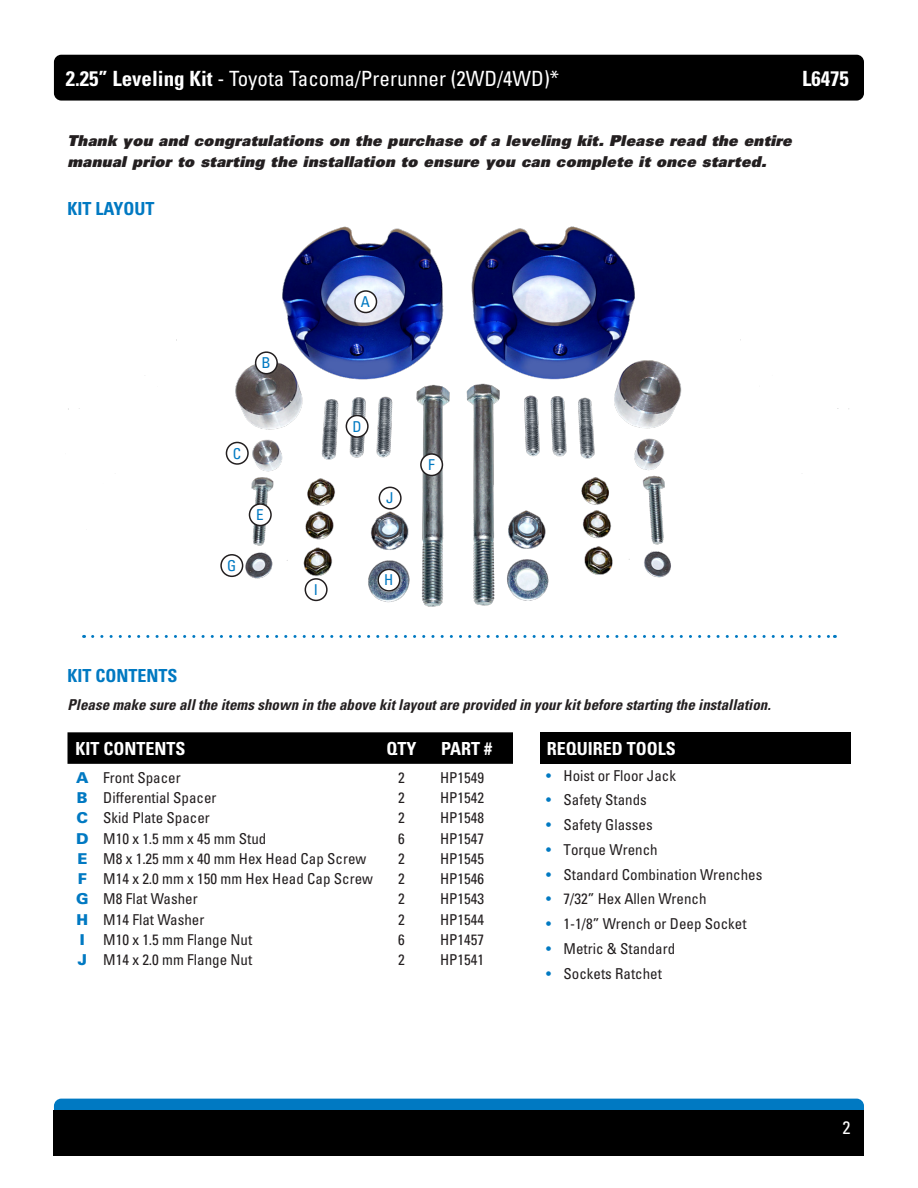
<style>
.page{position:relative;width:918px;height:1188px;background:#fff}
.page>*{position:absolute;margin:0;border:0;box-sizing:border-box;transform-origin:0 0}
.t1{font:condensed 21px "Univers LT Std";color:#fff}
.t2{font:700 condensed 21px "Univers LT Std";color:#fff}
.t3{font:700 condensed 18px "Univers LT Std";color:#fff}
.Step_Header{font:700 condensed 18px "Univers LT Std";color:#0079c2}
.t4{font:condensed 18px "Univers LT Std";color:#fff}
.Parts_List{font:condensed 15px "Univers LT Std";color:#231f20}
.Required_Tools_List{font:condensed 15px "Univers LT Std";color:#231f20}
.Extra_Bold_Header{font:15px/21px "Univers LT Std X Black Obl";letter-spacing:.025em;color:#231f20}
.Note{font:italic 700 condensed 15px "Univers LT Std";color:#231f20}
.t5{font:900 15px "Univers LT Std";color:#0079c2}
.Parts_List_Bullet{font:condensed 15px "Univers LT Std";color:#0079c2}
.Tools_List_Bullets{font:condensed 15px "Univers LT Std";color:#0079c2}
.s1{font-weight:700}
</style>
<div class="page">
<div style="left:54px;top:55px;width:810px;height:46px;background:#000;border-radius:7px"></div>
<div style="left:54px;top:1099px;width:810px;height:45px;background:#0079c2;border-radius:7px"></div>
<div style="left:54px;top:1110px;width:810px;height:46px;background:#000"></div>
<div style="left:68px;top:732px;width:445px;height:32px;background:#000"></div>
<div style="left:540px;top:732px;width:310px;height:32px;background:#000"></div>
<svg style="left:93px;top:635px;width:742px;height:3px"></svg>
<img style="left:68px;top:226px;width:781px;height:381px">
<div style="left:355px;top:291px;width:22px;height:22px;background:#fff;border-radius:50%"></div>
<div style="left:354px;top:290px;width:23px;height:23px;border:2px solid #231f20;border-radius:50%"></div>
<div style="left:256px;top:352px;width:21px;height:22px;background:#fff;border-radius:50%"></div>
<div style="left:255px;top:351px;width:23px;height:23px;border:2px solid #231f20;border-radius:50%"></div>
<div style="left:226px;top:442px;width:22px;height:22px;background:#fff;border-radius:50%"></div>
<div style="left:226px;top:442px;width:23px;height:23px;border:2px solid #231f20;border-radius:50%"></div>
<div style="left:346px;top:416px;width:22px;height:21px;background:#fff;border-radius:50%"></div>
<div style="left:346px;top:415px;width:23px;height:23px;border:2px solid #231f20;border-radius:50%"></div>
<div style="left:250px;top:504px;width:21px;height:22px;background:#fff;border-radius:50%"></div>
<div style="left:249px;top:503px;width:23px;height:23px;border:2px solid #231f20;border-radius:50%"></div>
<div style="left:421px;top:454px;width:21px;height:22px;background:#fff;border-radius:50%"></div>
<div style="left:420px;top:453px;width:23px;height:23px;border:2px solid #231f20;border-radius:50%"></div>
<div style="left:221px;top:555px;width:22px;height:21px;background:#fff;border-radius:50%"></div>
<div style="left:220px;top:554px;width:23px;height:23px;border:2px solid #231f20;border-radius:50%"></div>
<div style="left:378px;top:569px;width:22px;height:22px;background:#fff;border-radius:50%"></div>
<div style="left:377px;top:569px;width:23px;height:23px;border:2px solid #231f20;border-radius:50%"></div>
<div style="left:379px;top:487px;width:22px;height:22px;background:#fff;border-radius:50%"></div>
<div style="left:379px;top:487px;width:23px;height:23px;border:2px solid #231f20;border-radius:50%"></div>
<div style="left:305px;top:579px;width:22px;height:21px;background:#fff;border-radius:50%"></div>
<div style="left:305px;top:578px;width:23px;height:23px;border:2px solid #231f20;border-radius:50%"></div>
<h1 class="t1" style="left:66px;top:65px;width:495px"><span class="s1">2.25” Leveling Kit</span> - Toyota Tacoma/Prerunner (2WD/4WD)*</h1>
<h1 class="t2" style="left:802px;top:65px;width:48px">L6475</h1>
<p class="Extra_Bold_Header" style="left:68px;top:130px;width:726px">Thank you and congratulations on the purchase of a leveling kit. Please read the entire manual prior to starting the installation to ensure you can complete it once started.</p>
<p class="Step_Header" style="left:68px;top:197px;width:89px">KIT LAYOUT</p>
<p class="Parts_List_Bullet" style="left:262px;top:353px;width:11px">B</p>
<p class="Parts_List_Bullet" style="left:233px;top:444px;width:10px">C</p>
<p class="Parts_List_Bullet" style="left:227px;top:556px;width:11px">G</p>
<p class="Parts_List_Bullet" style="left:256px;top:505px;width:9px">E</p>
<p class="Parts_List_Bullet" style="left:361px;top:292px;width:11px">A</p>
<p class="Parts_List_Bullet" style="left:314px;top:580px;width:6px">I</p>
<p class="Parts_List_Bullet" style="left:352px;top:417px;width:11px">D</p>
<p class="Parts_List_Bullet" style="left:386px;top:489px;width:9px">J</p>
<p class="Parts_List_Bullet" style="left:384px;top:571px;width:11px">H</p>
<p class="Parts_List_Bullet" style="left:428px;top:455px;width:8px">F</p>
<p class="Step_Header" style="left:68px;top:665px;width:112px">KIT CONTENTS</p>
<p class="Note" style="left:68px;top:695px;width:705px">Please make sure all the items shown in the above kit layout are provided in your kit before starting the installation.</p>
<p class="t3" style="left:75px;top:737px;width:112px">KIT CONTENTS</p>
<p class="t3" style="left:386px;top:737px;width:32px">QTY</p>
<p class="t3" style="left:441px;top:737px;width:53px">PART #</p>
<p class="t5" style="left:76px;top:768px;width:14px">A</p>
<p class="Parts_List" style="left:103px;top:768px;width:79px">Front Spacer</p>
<p class="Parts_List" style="left:398px;top:768px;width:8px">2</p>
<p class="Parts_List" style="left:440px;top:768px;width:46px">HP1549</p>
<p class="t5" style="left:77px;top:788px;width:12px">B</p>
<p class="Parts_List" style="left:103px;top:788px;width:115px">Differential Spacer</p>
<p class="Parts_List" style="left:398px;top:788px;width:8px">2</p>
<p class="Parts_List" style="left:440px;top:788px;width:46px">HP1542</p>
<p class="t5" style="left:77px;top:809px;width:13px">C</p>
<p class="Parts_List" style="left:103px;top:808px;width:108px">Skid Plate Spacer</p>
<p class="Parts_List" style="left:398px;top:808px;width:8px">2</p>
<p class="Parts_List" style="left:440px;top:808px;width:46px">HP1548</p>
<p class="t5" style="left:76px;top:829px;width:14px">D</p>
<p class="Parts_List" style="left:103px;top:829px;width:165px">M10 x 1.5 mm x 45 mm Stud</p>
<p class="Parts_List" style="left:398px;top:829px;width:8px">6</p>
<p class="Parts_List" style="left:440px;top:829px;width:46px">HP1547</p>
<p class="t5" style="left:77px;top:849px;width:12px">E</p>
<p class="Parts_List" style="left:103px;top:849px;width:265px">M8 x 1.25 mm x 40 mm Hex Head Cap Screw</p>
<p class="Parts_List" style="left:398px;top:849px;width:8px">2</p>
<p class="Parts_List" style="left:440px;top:849px;width:46px">HP1545</p>
<p class="t5" style="left:78px;top:869px;width:11px">F</p>
<p class="Parts_List" style="left:103px;top:869px;width:271px">M14 x 2.0 mm x 150 mm Hex Head Cap Screw</p>
<p class="Parts_List" style="left:398px;top:869px;width:8px">2</p>
<p class="Parts_List" style="left:440px;top:869px;width:46px">HP1546</p>
<p class="t5" style="left:76px;top:890px;width:14px">G</p>
<p class="Parts_List" style="left:103px;top:889px;width:96px">M8 Flat Washer</p>
<p class="Parts_List" style="left:398px;top:889px;width:8px">2</p>
<p class="Parts_List" style="left:440px;top:889px;width:46px">HP1543</p>
<p class="t5" style="left:77px;top:910px;width:13px">H</p>
<p class="Parts_List" style="left:103px;top:910px;width:103px">M14 Flat Washer</p>
<p class="Parts_List" style="left:398px;top:910px;width:8px">2</p>
<p class="Parts_List" style="left:440px;top:910px;width:46px">HP1544</p>
<p class="t5" style="left:80px;top:930px;width:6px">I</p>
<p class="Parts_List" style="left:103px;top:930px;width:151px">M10 x 1.5 mm Flange Nut</p>
<p class="Parts_List" style="left:398px;top:930px;width:8px">6</p>
<p class="Parts_List" style="left:440px;top:930px;width:46px">HP1457</p>
<p class="t5" style="left:78px;top:950px;width:11px">J</p>
<p class="Parts_List" style="left:103px;top:950px;width:151px">M14 x 2.0 mm Flange Nut</p>
<p class="Parts_List" style="left:398px;top:950px;width:8px">2</p>
<p class="Parts_List" style="left:440px;top:950px;width:46px">HP1541</p>
<p class="t3" style="left:547px;top:737px;width:131px">REQUIRED TOOLS</p>
<p class="Tools_List_Bullets" style="left:546px;top:766px;width:6px">•</p>
<p class="Tools_List_Bullets" style="left:546px;top:791px;width:6px">•</p>
<p class="Tools_List_Bullets" style="left:546px;top:815px;width:6px">•</p>
<p class="Tools_List_Bullets" style="left:546px;top:840px;width:6px">•</p>
<p class="Tools_List_Bullets" style="left:546px;top:865px;width:6px">•</p>
<p class="Tools_List_Bullets" style="left:546px;top:890px;width:6px">•</p>
<p class="Tools_List_Bullets" style="left:546px;top:914px;width:6px">•</p>
<p class="Tools_List_Bullets" style="left:546px;top:939px;width:6px">•</p>
<p class="Tools_List_Bullets" style="left:546px;top:964px;width:6px">•</p>
<p class="Required_Tools_List" style="left:564px;top:766px;width:114px">Hoist or Floor Jack</p>
<p class="Required_Tools_List" style="left:564px;top:791px;width:85px">Safety Stands</p>
<p class="Required_Tools_List" style="left:564px;top:815px;width:91px">Safety Glasses</p>
<p class="Required_Tools_List" style="left:564px;top:840px;width:96px">Torque Wrench</p>
<p class="Required_Tools_List" style="left:564px;top:865px;width:200px">Standard Combination Wrenches</p>
<p class="Required_Tools_List" style="left:564px;top:890px;width:145px">7/32” Hex Allen Wrench</p>
<p class="Required_Tools_List" style="left:564px;top:914px;width:185px">1-1/8” Wrench or Deep Socket</p>
<p class="Required_Tools_List" style="left:564px;top:939px;width:113px">Metric &amp; Standard</p>
<p class="Required_Tools_List" style="left:564px;top:964px;width:100px">Sockets Ratchet</p>
<p class="t4" style="left:843px;top:1116px;width:9px">2</p>
</div>
